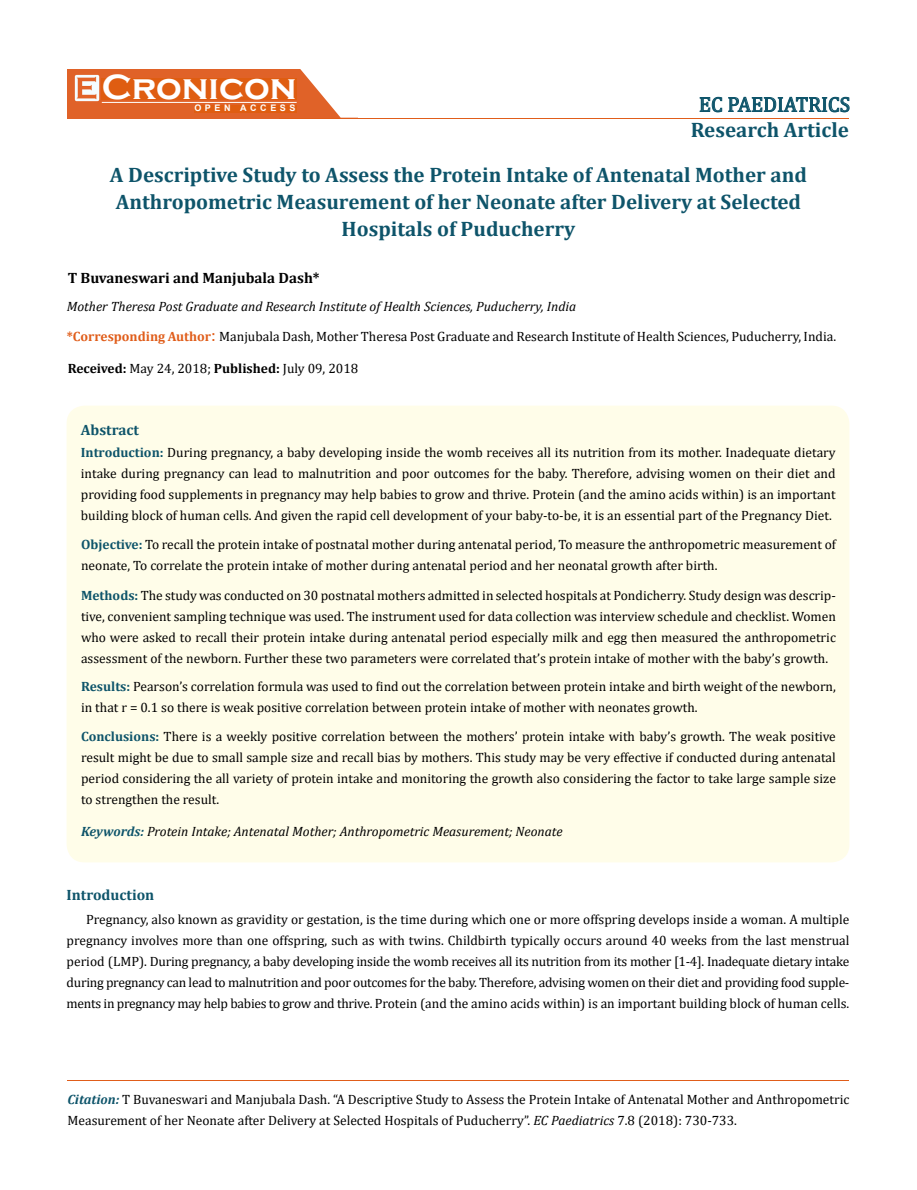
<style>
.page{position:relative;width:917px;height:1190px;background:#fff}
.page>*{position:absolute;margin:0;border:0;box-sizing:border-box;transform-origin:0 0}
.t1{font:700 36px "Copperplate Gothic";color:#fff}
.t2{font:700 21px/44.4px "Cambria";color:#0e546a}
.t3{font:21px "Cambria";color:#0e546a}
.t4{font:700 15px "Cambria";color:#000}
.t5{font:700 15px "Cambria";color:#0e546a}
.t6{font:13.5px/21px "Cambria";color:#000;text-align:justify}
.t7{font:italic 13.5px "Cambria";color:#000}
.t8{font:700 9px "Arial";letter-spacing:.4em;color:#fff}
.s1{font-weight:700;color:#e05d1a}
.s2{font-size:18px;color:#e05d1a}
.s3{font-weight:700}
.s4{font-weight:700;color:#0e546a}
.s5{font-weight:700;font-style:italic;color:#0e546a}
.s6{font-style:italic}
</style>
<div class="page">
<div style="left:67px;top:70px;width:290px;height:49px;background:#e06228"></div>
<svg style="left:300px;top:69px;width:58px;height:49px"></svg>
<img style="left:75px;top:75px;width:24px;height:26px">
<div style="left:102px;top:79px;width:195px;height:21px;background:#df5d11"></div>
<div style="left:194px;top:105px;width:103px;height:7px;background:#df5d11"></div>
<svg style="left:699px;top:97px;width:23px;height:15px"></svg>
<svg style="left:728px;top:97px;width:121px;height:15px"></svg>
<hr style="left:102px;top:102px;width:194px;height:1px;background:#fff">
<hr style="left:279px;top:118px;width:569px;height:1px;background:#e05d1a">
<hr style="left:67px;top:1080px;width:782px;height:1px;background:#e05d1a">
<div style="left:67px;top:405px;width:782px;height:457px;background:#fffde9;border-radius:18px"></div>
<h1 class="t1" style="left:102px;top:68px;width:196px">Cronicon</h1>
<p class="t8" style="left:194px;top:102px;width:103px">OPEN ACCESS</p>
<h2 class="t3" style="left:699px;top:92px;width:153px">EC PAEDIATRICS</h2>
<h2 class="t2" style="left:110px;top:107px;width:740px;text-indent:581px">Research Article<br>A Descriptive Study to Assess the Protein Intake of Antenatal Mother and</h2>
<h2 class="t2" style="left:116px;top:187px;width:686px;line-height:27px;text-align:center">Anthropometric Measurement of her Neonate after Delivery at Selected<br>Hospitals of Puducherry</h2>
<p class="t4" style="left:68px;top:268px;width:253px">T Buvaneswari and Manjubala Dash*</p>
<p class="t7" style="left:67px;top:296px;width:511px">Mother Theresa Post Graduate and Research Institute of Health Sciences, Puducherry, India</p>
<p class="t6" style="left:67px;top:326px;width:770px"><span class="s1">*Corresponding Author</span><span class="s2">:</span> Manjubala Dash, Mother Theresa Post Graduate and Research Institute of Health Sciences, Puducherry, India.</p>
<p class="t6" style="left:68px;top:358px;width:292px"><span class="s3">Received:</span> May 24, 2018; <span class="s3">Published:</span> July 09, 2018</p>
<p class="t5" style="left:81px;top:419px;width:60px">Abstract</p>
<p class="t6" style="left:81px;top:441px;width:756px"><span class="s4">Introduction:</span> During pregnancy, a baby developing inside the womb receives all its nutrition from its mother. Inadequate dietary intake during pregnancy can lead to malnutrition and poor outcomes for the baby. Therefore, advising women on their diet and providing food supplements in pregnancy may help babies to grow and thrive. Protein (and the amino acids within) is an important building block of human cells. And given the rapid cell development of your baby-to-be, it is an essential part of the Pregnancy Diet.</p>
<p class="t6" style="left:81px;top:534px;width:756px"><span class="s4">Objective:</span> To recall the protein intake of postnatal mother during antenatal period, To measure the anthropometric measurement of neonate, To correlate the protein intake of mother during antenatal period and her neonatal growth after birth.</p>
<p class="t6" style="left:81px;top:584px;width:756px"><span class="s4">Methods:</span> The study was conducted on 30 postnatal mothers admitted in selected hospitals at Pondicherry. Study design was descrip&shy;tive, convenient sampling technique was used. The instrument used for data collection was interview schedule and checklist. Women who were asked to recall their protein intake during antenatal period especially milk and egg then measured the anthropometric assessment of the newborn. Further these two parameters were correlated that’s protein intake of mother with the baby’s growth.</p>
<p class="t6" style="left:81px;top:675px;width:756px"><span class="s4">Results:</span> Pearson’s correlation formula was used to find out the correlation between protein intake and birth weight of the newborn, in that r = 0.1 so there is weak positive correlation between protein intake of mother with neonates growth.</p>
<p class="t6" style="left:81px;top:726px;width:756px"><span class="s4">Conclusions:</span> There is a weekly positive correlation between the mothers’ protein intake with baby’s growth. The weak positive result might be due to small sample size and recall bias by mothers. This study may be very effective if conducted during antenatal period considering the all variety of protein intake and monitoring the growth also considering the factor to take large sample size to strengthen the result.</p>
<p class="t7" style="left:81px;top:822px;width:483px"><span class="s4">Keywords:</span> Protein Intake; Antenatal Mother; Anthropometric Measurement; Neonate</p>
<p class="t5" style="left:67px;top:884px;width:89px">Introduction</p>
<p class="t6" style="left:67px;top:909px;width:784px;text-indent:19px">Pregnancy, also known as gravidity or gestation, is the time during which one or more offspring develops inside a woman. A multiple pregnancy involves more than one offspring, such as with twins. Childbirth typically occurs around 40 weeks from the last menstrual period (LMP). During pregnancy, a baby developing inside the womb receives all its nutrition from its mother [1-4]. Inadequate dietary intake during pregnancy can lead to malnutrition and poor outcomes for the baby. Therefore, advising women on their diet and providing food supple&shy;ments in pregnancy may help babies to grow and thrive. Protein (and the amino acids within) is an important building block of human cells.</p>
<p class="t6" style="left:67px;top:1088px;width:783px"><span class="s5">Citation:</span> T Buvaneswari and Manjubala Dash. “A Descriptive Study to Assess the Protein Intake of Antenatal Mother and Anthropometric<br>Measurement of her Neonate after Delivery at Selected Hospitals of Puducherry”. <span class="s6">EC Paediatrics</span> 7.8 (2018): 730-733.</p>
</div>
